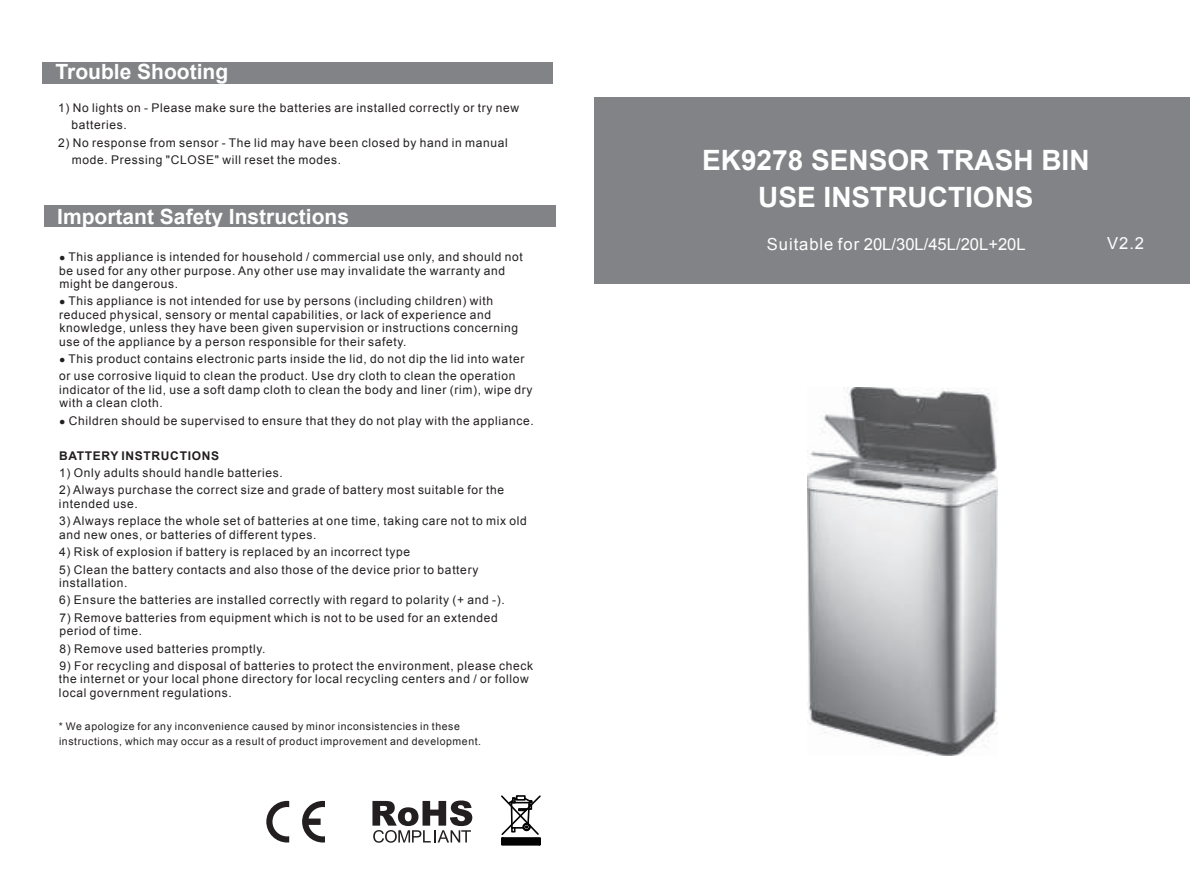
<style>
.page{position:relative;width:1191px;height:893px;background:#fff}
.page>*{position:absolute;margin:0;border:0;box-sizing:border-box;transform-origin:0 0}
.t1{font:700 28.05px/37.5px "Arial";color:#fff;text-align:center}
.t2{font:700 21px "Arial";color:#fff}
.t3{font:16.65px "Arial";color:#fff}
.t4{font:16.65px "Arial";letter-spacing:.03em;color:#fff}
.t5{font:12px/13.4px "Arial";letter-spacing:.055em;color:#231f20}
.t6{font:700 12px "Arial";letter-spacing:.055em;color:#231f20}
.t7{font:10.5px/15.3px "Arial";letter-spacing:.055em;color:#231f20}
.s1{font-size:10.5px}
</style>
<div class="page">
<img style="left:807px;top:388px;width:190px;height:368px">
<div style="left:595px;top:97px;width:594px;height:187px;background:#818386"></div>
<div style="left:44px;top:205px;width:511px;height:21px;background:#818386"></div>
<svg style="left:501px;top:795px;width:40px;height:51px"></svg>
<div style="left:501px;top:838px;width:40px;height:7px;border:2px solid #030303"></div>
<div style="left:43px;top:62px;width:510px;height:21px;background:#818386"></div>
<svg style="left:372px;top:800px;width:100px;height:43px"></svg>
<svg style="left:266px;top:801px;width:23px;height:41px"></svg>
<svg style="left:302px;top:801px;width:23px;height:41px"></svg>
<h2 class="t2" style="left:55px;top:63px;width:174px">Trouble Shooting</h2>
<p class="t5" style="left:72px;top:100px;width:449px;line-height:17.4px;text-indent:-13px">1) No lights on - Please make sure the batteries are installed correctly or try new batteries.</p>
<p class="t5" style="left:72px;top:135px;width:437px;line-height:17.4px;text-indent:-13px">2) No response from sensor - The lid may have been closed by hand in manual mode. Pressing "CLOSE" will reset the modes.</p>
<h2 class="t2" style="left:57px;top:208px;width:293px">Important Safety Instructions</h2>
<p class="t5" style="left:59px;top:251px;width:465px"><span class="s1">●</span> This appliance is intended for household / commercial use only, and should not be used for any other purpose. Any other use may invalidate the warranty and might be dangerous.</p>
<p class="t5" style="left:59px;top:296px;width:460px"><span class="s1">●</span> This appliance is not intended for use by persons (including children) with reduced physical, sensory or mental capabilities, or lack of experience and knowledge, unless they have been given supervision or instructions concerning use of the appliance by a person responsible for their safety.</p>
<p class="t5" style="left:59px;top:351px;width:467px;line-height:17.4px"><span class="s1">●</span> This product contains electronic parts inside the lid, do not dip the lid into water or use corrosive liquid to clean the product. Use dry cloth to clean the operation</p>
<p class="t5" style="left:59px;top:384px;width:475px">indicator of the lid, use a soft damp cloth to clean the body and liner (rim), wipe dry with a clean cloth.</p>
<p class="t5" style="left:59px;top:415px;width:476px"><span class="s1">●</span> Children should be supervised to ensure that they do not play with the appliance.</p>
<p class="t6" style="left:59px;top:451px;width:161px">BATTERY INSTRUCTIONS</p>
<p class="t5" style="left:59px;top:467px;width:225px">1) Only adults should handle batteries.</p>
<p class="t5" style="left:59px;top:485px;width:446px">2) Always purchase the correct size and grade of battery most suitable for the intended use.</p>
<p class="t5" style="left:59px;top:515px;width:469px">3) Always replace the whole set of batteries at one time, taking care not to mix old and new ones, or batteries of different types.</p>
<p class="t5" style="left:59px;top:546px;width:352px">4) Risk of explosion if battery is replaced by an incorrect type</p>
<p class="t5" style="left:59px;top:564px;width:420px">5) Clean the battery contacts and also those of the device prior to battery installation.</p>
<p class="t5" style="left:59px;top:595px;width:447px">6) Ensure the batteries are installed correctly with regard to polarity (+ and -).</p>
<p class="t5" style="left:59px;top:612px;width:440px">7) Remove batteries from equipment which is not to be used for an extended period of time.</p>
<p class="t5" style="left:60px;top:643px;width:207px">8) Remove used batteries promptly.</p>
<p class="t5" style="left:59px;top:660px;width:476px">9) For recycling and disposal of batteries to protect the environment, please check the internet or your local phone directory for local recycling centers and / or follow local government regulations.</p>
<p class="t7" style="left:59px;top:720px;width:424px">* We apologize for any inconvenience caused by minor inconsistencies in these instructions, which may occur as a result of product improvement and development.</p>
<h1 class="t1" style="left:702px;top:144px;width:389px">EK9278 SENSOR TRASH BIN<br>USE INSTRUCTIONS</h1>
<h3 class="t3" style="left:767px;top:238px;width:260px">Suitable for 20L/30L/45L/20L+20L</h3>
<h3 class="t4" style="left:1107px;top:237px;width:38px">V2.2</h3>
</div>
